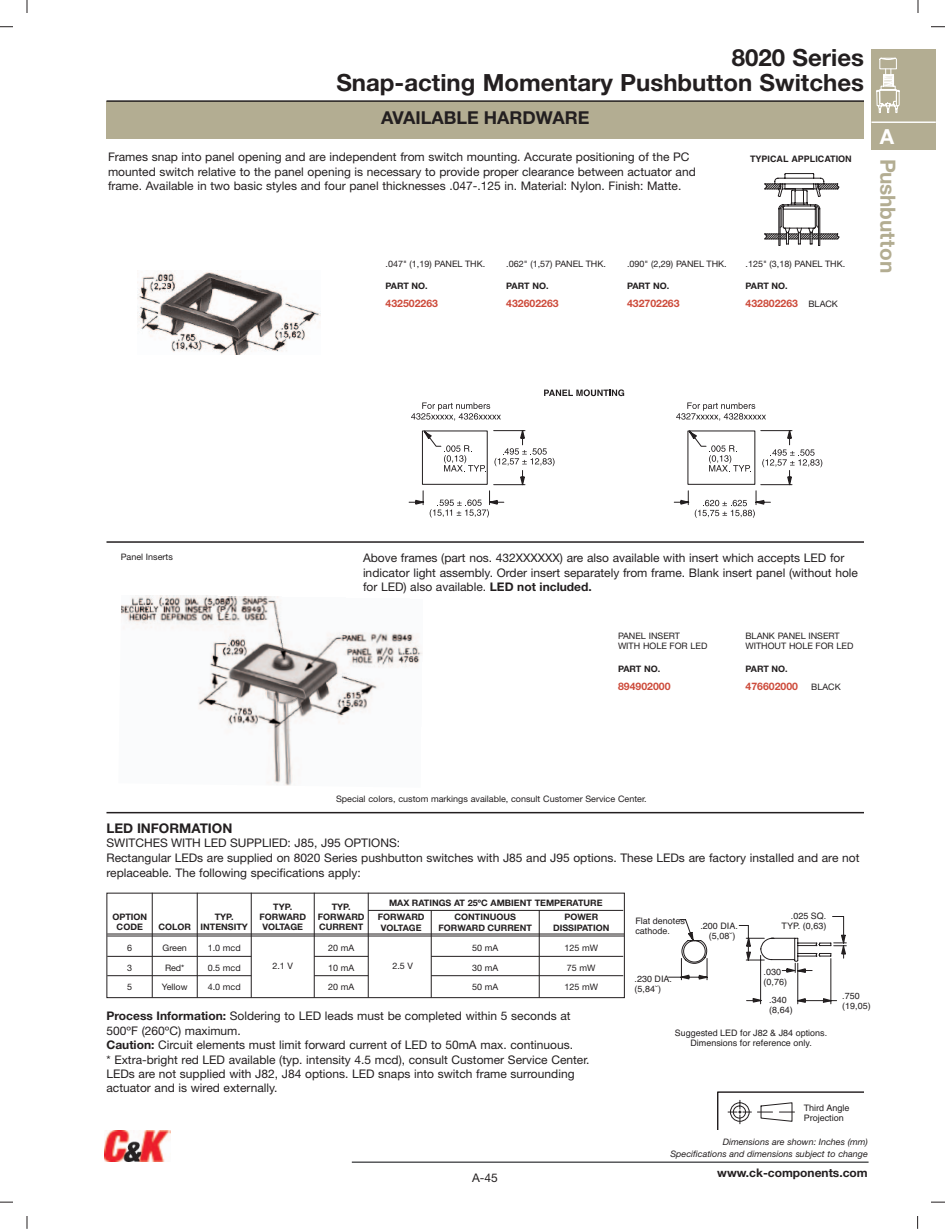
<style>
.page{position:relative;width:945px;height:1229px;background:#fff}
.page>*{position:absolute;margin:0;border:0;box-sizing:border-box;transform-origin:0 0}
.t1{font:700 23.7px/25.2px "Helvetica Neue";color:#231f20;text-align:right}
.t2{font:700 21px "Helvetica Neue";color:#b3ad92}
.t3{font:700 20.7px "Helvetica Neue";color:#fff}
.t4{font:700 17.85px "Helvetica Neue";color:#231f20}
.t5{font:700 13.35px "Helvetica Neue";color:#231f20}
.t6{font:11.85px/14.9px "Helvetica Neue";color:#231f20}
.t7{font:700 11.85px "Helvetica Neue";color:#231f20}
.t8{font:700 10.35px "Helvetica Neue";color:#cd4b3b}
.t9{font:8.85px/19.4px "Helvetica Neue";color:#231f20;text-align:justify}
.t10{font:700 8.85px/10.4px "Helvetica Neue";color:#231f20;text-align:center}
.t11{font:8.85px/9.9px "Helvetica";color:#231f20}
.t12{font:italic 8.85px/11.9px "Helvetica Neue";color:#231f20;text-align:right}
.t13{font:700 8.85px "Helvetica";color:#231f20}
.s1{font-weight:400;font-size:8.85px;color:#231f20}
.s2{font-weight:700}
</style>
<div class="page">
<hr style="left:352px;top:1161px;width:517px;height:1px;background:#57585a">
<svg style="left:0;top:0;width:28px;height:27px"></svg>
<svg style="left:0;top:1201px;width:28px;height:27px"></svg>
<svg style="left:917px;top:1201px;width:28px;height:27px"></svg>
<svg style="left:918px;top:0;width:27px;height:27px"></svg>
<div style="left:14px;top:13px;width:26px;height:27px;background:#fff"></div>
<div style="left:904px;top:13px;width:28px;height:27px;background:#fff"></div>
<div style="left:14px;top:1188px;width:26px;height:27px;background:#fff"></div>
<div style="left:904px;top:1188px;width:28px;height:27px;background:#fff"></div>
<div style="left:872px;top:49px;width:64px;height:101px;background:#b3ad92"></div>
<hr style="left:872px;top:121px;width:64px;height:2px;background:#fff">
<svg style="left:876px;top:57px;width:24px;height:56px"></svg>
<img style="left:104px;top:1130px;width:67px;height:32px">
<svg style="left:717px;top:1091px;width:147px;height:38px"></svg>
<div style="left:106px;top:101px;width:758px;height:37px;background:#b3ad92"></div>
<svg style="left:668px;top:916px;width:179px;height:88px"></svg>
<svg style="left:544px;top:389px;width:80px;height:7px"></svg>
<svg style="left:409px;top:402px;width:146px;height:115px"></svg>
<svg style="left:674px;top:402px;width:148px;height:116px"></svg>
<img style="left:121px;top:595px;width:301px;height:191px">
<img style="left:138px;top:270px;width:183px;height:85px">
<hr style="left:106px;top:541px;width:758px;height:2px;background:#231f20">
<hr style="left:106px;top:812px;width:758px;height:1px;background:#231f20">
<svg style="left:764px;top:173px;width:76px;height:73px"></svg>
<hr style="left:107px;top:933px;width:517px;height:1px;background:#231f20">
<hr style="left:107px;top:935px;width:517px;height:1px;background:#231f20">
<hr style="left:539px;top:956px;width:84px;height:1px;background:#231f20">
<hr style="left:539px;top:975px;width:84px;height:1px;background:#231f20">
<hr style="left:431px;top:956px;width:108px;height:1px;background:#231f20">
<hr style="left:431px;top:975px;width:108px;height:1px;background:#231f20">
<hr style="left:314px;top:956px;width:54px;height:1px;background:#231f20">
<hr style="left:314px;top:975px;width:54px;height:1px;background:#231f20">
<hr style="left:197px;top:956px;width:54px;height:1px;background:#231f20">
<hr style="left:197px;top:975px;width:54px;height:1px;background:#231f20">
<hr style="left:152px;top:956px;width:45px;height:1px;background:#231f20">
<hr style="left:152px;top:975px;width:45px;height:1px;background:#231f20">
<hr style="left:107px;top:956px;width:45px;height:1px;background:#231f20">
<hr style="left:107px;top:975px;width:45px;height:1px;background:#231f20">
<hr style="left:368px;top:910px;width:255px;height:1px;background:#231f20">
<div style="left:106px;top:892px;width:519px;height:106px;border:1px solid #231f20"></div>
<hr style="left:152px;top:892px;width:1px;height:105px;background:#231f20">
<hr style="left:197px;top:892px;width:1px;height:105px;background:#231f20">
<hr style="left:251px;top:892px;width:1px;height:105px;background:#231f20">
<hr style="left:314px;top:892px;width:1px;height:105px;background:#231f20">
<hr style="left:368px;top:892px;width:1px;height:105px;background:#231f20">
<hr style="left:431px;top:910px;width:1px;height:87px;background:#231f20">
<hr style="left:539px;top:910px;width:1px;height:87px;background:#231f20">
<hr style="left:106px;top:100px;width:758px;height:2px;background:#231f20">
<h1 class="t1" style="left:336px;top:47px;width:529px">8020 Series<br>Snap-acting Momentary Pushbutton Switches</h1>
<h3 class="t4" style="left:381px;top:112px;width:210px">AVAILABLE HARDWARE</h3>
<p class="t6" style="left:108px;top:150px;width:589px">Frames snap into panel opening and are independent from switch mounting. Accurate positioning of the PC mounted switch relative to the panel opening is necessary to provide proper clearance between actuator and frame. Available in two basic styles and four panel thicknesses .047-.125 in. Material: Nylon. Finish: Matte.</p>
<p class="t13" style="left:750px;top:151px;width:103px">TYPICAL APPLICATION</p>
<p class="t9" style="left:385px;top:255px;width:101px">.047" (1,19) PANEL THK.</p>
<p class="t10" style="left:386px;top:282px;width:44px">PART NO.</p>
<p class="t8" style="left:386px;top:300px;width:54px">432502263</p>
<p class="t9" style="left:506px;top:255px;width:101px">.062" (1,57) PANEL THK.</p>
<p class="t10" style="left:506px;top:282px;width:44px">PART NO.</p>
<p class="t8" style="left:506px;top:300px;width:54px">432602263</p>
<p class="t9" style="left:627px;top:255px;width:101px">.090" (2,29) PANEL THK.</p>
<p class="t10" style="left:627px;top:282px;width:44px">PART NO.</p>
<p class="t8" style="left:627px;top:300px;width:54px">432702263</p>
<p class="t9" style="left:746px;top:255px;width:101px">.125" (3,18) PANEL THK.</p>
<p class="t10" style="left:746px;top:282px;width:44px">PART NO.</p>
<p class="t8" style="left:746px;top:300px;width:94px">432802263 <span class="s1">BLACK</span></p>
<h3 class="t3" style="left:880px;top:123px;width:16px">A</h3>
<h2 class="t2" style="left:901px;top:158px;width:116px;rotate:90deg">Pushbutton</h2>
<p class="t9" style="left:121px;top:547px;width:54px">Panel Inserts</p>
<p class="t6" style="left:363px;top:551px;width:497px">Above frames (part nos. 432XXXXXX) are also available with insert which accepts LED for indicator light assembly. Order insert separately from frame. Blank insert panel (without hole for LED) also available. <span class="s2">LED not included.</span></p>
<p class="t9" style="left:618px;top:631px;width:91px;line-height:10.4px">PANEL INSERT<br>WITH HOLE FOR LED</p>
<p class="t10" style="left:618px;top:664px;width:44px">PART NO.</p>
<p class="t8" style="left:618px;top:682px;width:54px">894902000</p>
<p class="t9" style="left:746px;top:631px;width:109px;line-height:10.4px">BLANK PANEL INSERT<br>WITHOUT HOLE FOR LED</p>
<p class="t10" style="left:746px;top:664px;width:44px">PART NO.</p>
<p class="t8" style="left:746px;top:682px;width:54px">476602000</p>
<p class="t9" style="left:811px;top:677px;width:31px">BLACK</p>
<p class="t9" style="left:336px;top:790px;width:312px">Special colors, custom markings available, consult Customer Service Center.</p>
<p class="t5" style="left:106px;top:823px;width:127px">LED INFORMATION</p>
<p class="t6" style="left:106px;top:837px;width:755px">SWITCHES WITH LED SUPPLIED: J85, J95 OPTIONS:<br>Rectangular LEDs are supplied on 8020 Series pushbutton switches with J85 and J95 options. These LEDs are factory installed and are not replaceable. The following specifications apply:</p>
<p class="t10" style="left:112px;top:912px;width:36px">OPTION<br>CODE</p>
<p class="t9" style="left:127px;top:939px;width:7px">6<br>3<br>5</p>
<p class="t10" style="left:158px;top:912px;width:91px;text-align:left;text-indent:56px">TYP.<br>COLOR INTENSITY</p>
<p class="t9" style="left:162px;top:939px;width:27px;text-align:center">Green<br>Red*<br>Yellow</p>
<p class="t9" style="left:208px;top:939px;width:35px">1.0 mcd 0.5 mcd 4.0 mcd</p>
<p class="t10" style="left:259px;top:902px;width:48px">TYP.<br>FORWARD<br>VOLTAGE</p>
<p class="t9" style="left:272px;top:957px;width:22px">2.1 V</p>
<p class="t10" style="left:318px;top:902px;width:48px">TYP.<br>FORWARD<br>CURRENT</p>
<p class="t9" style="left:328px;top:939px;width:28px">20 mA 10 mA 20 mA</p>
<p class="t10" style="left:378px;top:895px;width:226px;line-height:14.9px;text-align:left;text-indent:11px">MAX RATINGS AT 25ºC AMBIENT TEMPERATURE<br>FORWARD</p>
<p class="t10" style="left:455px;top:912px;width:63px">CONTINUOUS</p>
<p class="t10" style="left:564px;top:912px;width:35px">POWER</p>
<p class="t10" style="left:381px;top:923px;width:42px">VOLTAGE</p>
<p class="t10" style="left:439px;top:923px;width:95px">FORWARD CURRENT</p>
<p class="t10" style="left:553px;top:923px;width:58px">DISSIPATION</p>
<p class="t9" style="left:392px;top:957px;width:22px">2.5 V</p>
<p class="t9" style="left:472px;top:939px;width:28px">50 mA 30 mA 50 mA</p>
<p class="t9" style="left:564px;top:939px;width:35px;text-align:left">125 mW<br>75 mW<br>125 mW</p>
<p class="t6" style="left:106px;top:1009px;width:485px"><span class="s2">Process Information:</span> Soldering to LED leads must be completed within 5 seconds at 500ºF (260ºC) maximum.<br><span class="s2">Caution:</span> Circuit elements must limit forward current of LED to 50mA max. continuous.<br>* Extra-bright red LED available (typ. intensity 4.5 mcd), consult Customer Service Center.<br>LEDs are not supplied with J82, J84 options. LED snaps into switch frame surrounding actuator and is wired externally.</p>
<p class="t6" style="left:472px;top:1171px;width:27px">A-45</p>
<p class="t11" style="left:635px;top:916px;width:51px">Flat denotes cathode.</p>
<p class="t11" style="left:635px;top:974px;width:39px">.230 DIA. (5,84˘)</p>
<p class="t11" style="left:700px;top:922px;width:39px;text-align:right">.200 DIA. (5,08˘)</p>
<p class="t11" style="left:782px;top:912px;width:46px;text-align:right">.025 SQ.<br>TYP. (0,63)</p>
<p class="t11" style="left:764px;top:967px;width:25px">.030 (0,76)</p>
<p class="t11" style="left:769px;top:996px;width:25px">.340 (8,64)</p>
<p class="t11" style="left:675px;top:1028px;width:154px;text-align:center">Suggested LED for J82 &amp; J84 options.<br>Dimensions for reference only.</p>
<p class="t11" style="left:842px;top:991px;width:30px">.750 (19,05)</p>
<p class="t11" style="left:804px;top:1103px;width:47px;line-height:10.6px">Third Angle<br>Projection</p>
<p class="t12" style="left:670px;top:1136px;width:199px">Dimensions are shown: Inches (mm)<br>Specifications and dimensions subject to change</p>
<p class="t7" style="left:717px;top:1168px;width:152px">www.ck-components.com</p>
</div>
